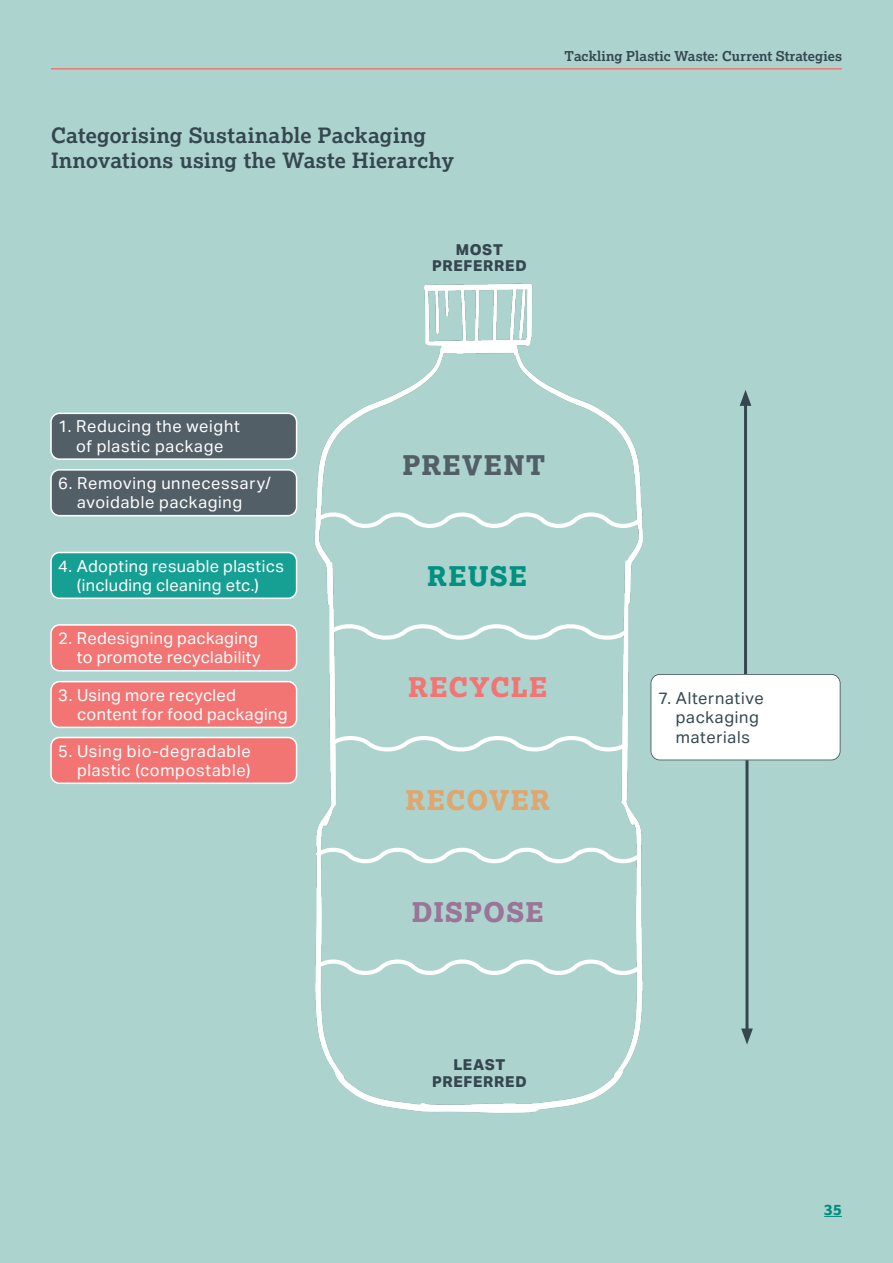
<style>
.page{position:relative;width:893px;height:1263px;background:#add3ce}
.page>*{position:absolute;margin:0;border:0;box-sizing:border-box;transform-origin:0 0}
.t1{font:800 27px "Lexia";letter-spacing:.05em;color:#525f67}
.t2{font:800 27px "Lexia";letter-spacing:.04em;color:#f27574}
.t3{font:800 27px "Lexia";letter-spacing:.035em;color:#dfa66e}
.t4{font:800 27px "Lexia";letter-spacing:.035em;color:#9b7497}
.t5{font:800 27px "Lexia";letter-spacing:.04em;color:#009180}
.NewHeader3_-_grey{font:600 21px/25.2px "Lexia";letter-spacing:.015em;color:#34474f}
.t6{font:16.5px/19.5px "Aktiv Grotesk";letter-spacing:.02em;color:#fff;text-align:center}
.t7{font:16.5px/19.5px "Aktiv Grotesk";letter-spacing:.04em;color:#34474f}
.NewBodyCopyBold-white{font:800 15px/16.5px "Aktiv Grotesk";letter-spacing:.045em;color:#34474f;text-align:center}
.t8{font:800 15px "Lexia";color:#008d7b}
.t9{font:600 13.5px "Lexia";letter-spacing:.01em;color:#34474f}
</style>
<div class="page">
<svg style="left:824px;top:1216px;width:18px;height:1px"></svg>
<hr style="left:51px;top:68px;width:791px;height:2px;background:#f27574">
<div style="left:651px;top:674px;width:189px;height:86px;border:2px solid #34474f;border-radius:9px"></div>
<div style="left:51px;top:413px;width:246px;height:46px;background:#525f67;border-radius:9px"></div>
<div style="left:50px;top:413px;width:247px;height:47px;border:2px solid #fff;border-radius:9px"></div>
<div style="left:51px;top:470px;width:246px;height:46px;background:#525f67;border-radius:9px"></div>
<div style="left:50px;top:469px;width:247px;height:47px;border:2px solid #fff;border-radius:9px"></div>
<div style="left:51px;top:552px;width:246px;height:46px;background:#16a093;border-radius:9px"></div>
<div style="left:50px;top:552px;width:247px;height:47px;border:2px solid #fff;border-radius:9px"></div>
<div style="left:51px;top:625px;width:246px;height:46px;background:#f27574;border-radius:9px"></div>
<div style="left:50px;top:624px;width:247px;height:47px;border:2px solid #fff;border-radius:9px"></div>
<div style="left:51px;top:682px;width:246px;height:45px;background:#f27574;border-radius:9px"></div>
<div style="left:50px;top:681px;width:247px;height:47px;border:2px solid #fff;border-radius:9px"></div>
<div style="left:51px;top:737px;width:246px;height:46px;background:#f27574;border-radius:9px"></div>
<div style="left:50px;top:737px;width:247px;height:47px;border:2px solid #fff;border-radius:9px"></div>
<div style="left:651px;top:675px;width:189px;height:84px;background:#fff;border-radius:9px"></div>
<img style="left:297px;top:283px;width:356px;height:830px">
<svg style="left:311px;top:507px;width:334px;height:27px"></svg>
<svg style="left:325px;top:618px;width:306px;height:27px"></svg>
<svg style="left:326px;top:730px;width:307px;height:27px"></svg>
<svg style="left:311px;top:842px;width:334px;height:27px"></svg>
<svg style="left:311px;top:954px;width:334px;height:27px"></svg>
<hr style="left:744px;top:400px;width:3px;height:274px;background:#34474f">
<svg style="left:740px;top:390px;width:11px;height:16px"></svg>
<hr style="left:745px;top:760px;width:3px;height:274px;background:#34474f">
<svg style="left:741px;top:1028px;width:12px;height:16px"></svg>
<h3 class="NewHeader3_-_grey" style="left:51px;top:122px;width:404px">Categorising Sustainable Packaging<br>Innovations using the Waste Hierarchy</h3>
<p class="NewBodyCopyBold-white" style="left:456px;top:241px;width:49px">MOST</p>
<p class="NewBodyCopyBold-white" style="left:432px;top:258px;width:96px">PREFERRED</p>
<p class="t9" style="left:565px;top:47px;width:279px">Tackling Plastic Waste: Current Strategies</p>
<p class="t6" style="left:58px;top:417px;width:183px">1. Reducing the weight of plastic package</p>
<p class="t6" style="left:58px;top:473px;width:214px">6. Removing unnecessary/ avoidable packaging</p>
<p class="t6" style="left:58px;top:556px;width:227px">4. Adopting resuable plastics (including cleaning etc.)</p>
<p class="t6" style="left:58px;top:628px;width:204px;text-align:right">2. Redesigning packaging to promote recyclability</p>
<p class="t6" style="left:77px;top:685px;width:212px;text-align:left;text-indent:-19px">3. Using more recycled content for food packaging</p>
<p class="t6" style="left:58px;top:741px;width:194px;text-align:right">5. Using bio-degradable plastic (compostable)</p>
<p class="t1" style="left:402px;top:447px;width:144px">PREVENT</p>
<p class="t5" style="left:427px;top:559px;width:102px">REUSE</p>
<p class="t2" style="left:408px;top:670px;width:141px">RECYCLE</p>
<p class="t3" style="left:406px;top:782px;width:146px">RECOVER</p>
<p class="t4" style="left:412px;top:895px;width:134px">DISPOSE</p>
<p class="NewBodyCopyBold-white" style="left:432px;top:1057px;width:96px">LEAST<br>PREFERRED</p>
<p class="t7" style="left:676px;top:688px;width:90px;text-indent:-17px">7. Alternative packaging materials</p>
<p class="t8" style="left:824px;top:1200px;width:19px">35</p>
</div>
